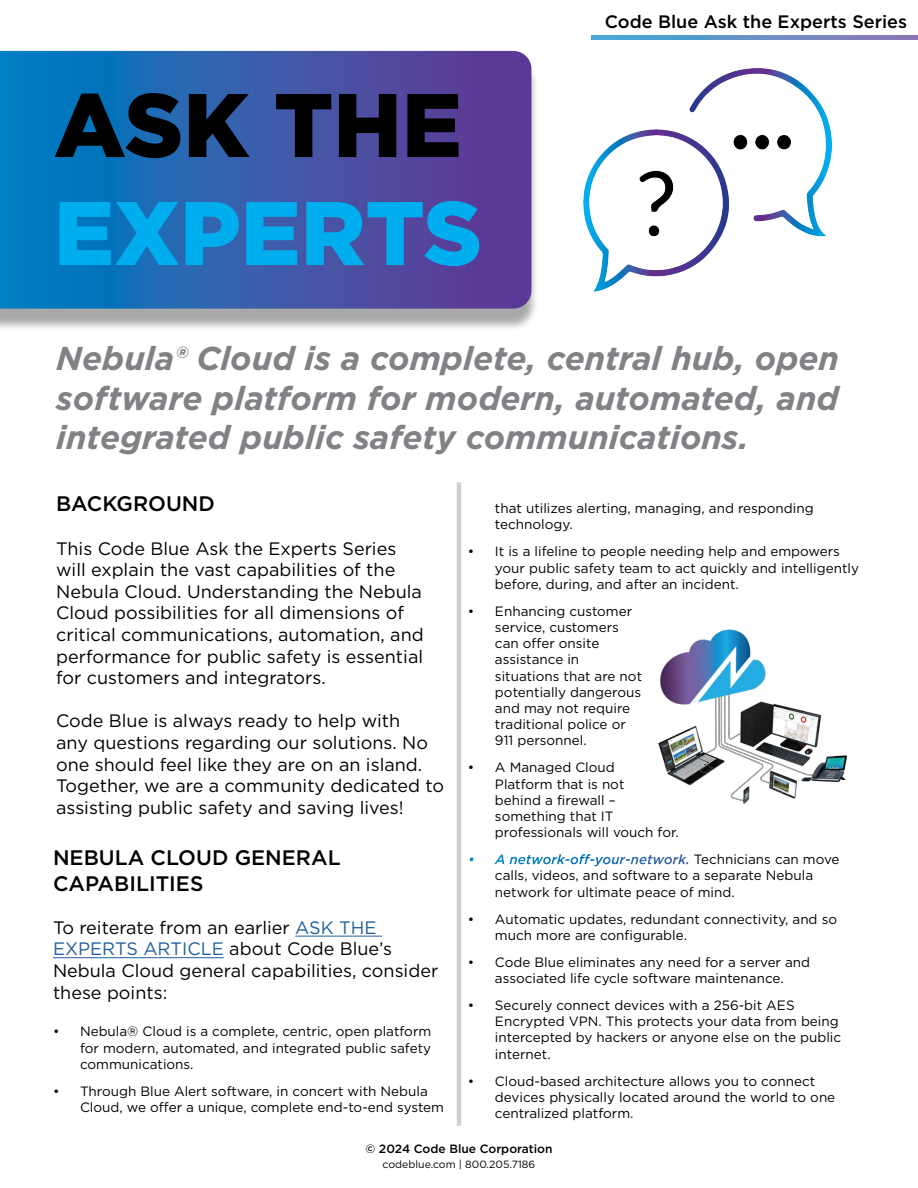
<style>
.page{position:relative;width:918px;height:1188px;background:#fff}
.page>*{position:absolute;margin:0;border:0;box-sizing:border-box;transform-origin:0 0}
.t1{font:900 90px "Gotham";color:#00aeef}
.t2{font:900 90px "Gotham";color:#000}
.t3{font:italic 700 33px/39.6px "Gotham";color:#808285;text-align:justify}
.t4{font:500 21px/25.2px "Gotham";color:#000}
.t5{font:18px/21.6px "Gotham";color:#000}
.t6{font:500 18px "Gotham";color:#000}
.t7{font:13.5px/16.2px "Gotham";color:#000}
.t8{font:500 12px "Gotham";color:#000}
.t9{font:10.5px "Gotham";color:#000}
.s1{color:#215e9e}
.s2{font-weight:500;font-style:italic;color:#fff}
</style>
<div class="page">
<svg style="left:592px;top:35px;width:326px;height:5px;background:#6690c6"></svg>
<img style="left:583px;top:68px;width:249px;height:223px">
<div style="left:0;top:58px;width:539px;height:273px;background:#000;opacity:.34"></div>
<svg style="left:0;top:51px;width:531px;height:258px;background:#335baa"></svg>
<hr style="left:457px;top:482px;width:4px;height:644px;background:#cfd0d2">
<img style="left:658px;top:629px;width:190px;height:175px">
<hr style="left:295px;top:936px;width:87px;height:1px;background:#215e9e">
<hr style="left:53px;top:957px;width:171px;height:1px;background:#215e9e">
<h1 class="t2" style="left:54px;top:63px;width:409px">ASK THE</h1>
<h1 class="t1" style="left:54px;top:171px;width:430px">EXPERTS</h1>
<h3 class="t6" style="left:605px;top:10px;width:304px">Code Blue Ask the Experts Series</h3>
<h2 class="t3" style="left:56px;top:338px;width:784px">Nebula® Cloud is a complete, central hub, open software platform for modern, automated, and integrated public safety communications.</h2>
<h3 class="t4" style="left:56px;top:491px;width:160px">BACKGROUND</h3>
<p class="t5" style="left:56px;top:537px;width:369px">This Code Blue Ask the Experts Series will explain the vast capabilities of the Nebula Cloud. Understanding the Nebula Cloud possibilities for all dimensions of critical communications, automation, and performance for public safety is essential for customers and integrators.</p>
<h3 class="t5" style="left:56px;top:710px;width:390px">Code Blue is always ready to help with<br>any questions regarding our solutions. No one should feel like they are on an island.<br>Together, we are a community dedicated to assisting public safety and saving lives!</h3>
<h3 class="t4" style="left:53px;top:845px;width:289px">NEBULA CLOUD GENERAL<br>CAPABILITIES</h3>
<h3 class="t5" style="left:53px;top:916px;width:387px">To reiterate from an earlier <span class="s1">ASK THE<br>EXPERTS ARTICLE</span> about Code Blue’s<br>Nebula Cloud general capabilities, consider these points:</h3>
<p class="t7" style="left:80px;top:1023px;width:353px;text-align:justify;text-indent:-27px">• Nebula® Cloud is a complete, centric, open platform for modern, automated, and integrated public safety communications.</p>
<p class="t7" style="left:80px;top:1083px;width:366px;text-indent:-27px">• Through Blue Alert software, in concert with Nebula<br>Cloud, we offer a unique, complete end-to-end system</p>
<p class="t7" style="left:495px;top:500px;width:320px">that utilizes alerting, managing, and responding technology.</p>
<p class="t7" style="left:495px;top:543px;width:366px;text-indent:-27px">• It is a lifeline to people needing help and empowers your public safety team to act quickly and intelligently before, during, and after an incident.</p>
<p class="t7" style="left:495px;top:603px;width:149px;text-indent:-27px">• Enhancing customer service, customers can offer onsite assistance in situations that are not potentially dangerous and may not require traditional police or<br>911 personnel.</p>
<p class="t7" style="left:495px;top:759px;width:185px;text-indent:-27px">• A Managed Cloud<br>Platform that is not<br>behind a firewall – something that IT professionals will vouch for.</p>
<p class="t7" style="left:495px;top:851px;width:346px;text-indent:-27px"><span class="s2">• A network-off-your-network.</span> Technicians can move calls, videos, and software to a separate Nebula network for ultimate peace of mind.</p>
<p class="t7" style="left:495px;top:910px;width:344px;text-indent:-27px">• Automatic updates, redundant connectivity, and so much more are configurable.</p>
<p class="t7" style="left:468px;top:954px;width:344px;text-align:center">• Code Blue eliminates any need for a server and associated life cycle software maintenance.</p>
<p class="t7" style="left:495px;top:997px;width:348px;text-indent:-27px">• Securely connect devices with a 256-bit AES Encrypted VPN. This protects your data from being intercepted by hackers or anyone else on the public internet.</p>
<p class="t7" style="left:495px;top:1072px;width:342px;text-indent:-27px">• Cloud-based architecture allows you to connect devices physically located around the world to one centralized platform.</p>
<p class="t8" style="left:365px;top:1141px;width:189px">© 2024 Code Blue Corporation</p>
<p class="t9" style="left:383px;top:1158px;width:154px">codeblue.com | 800.205.7186</p>
</div>
